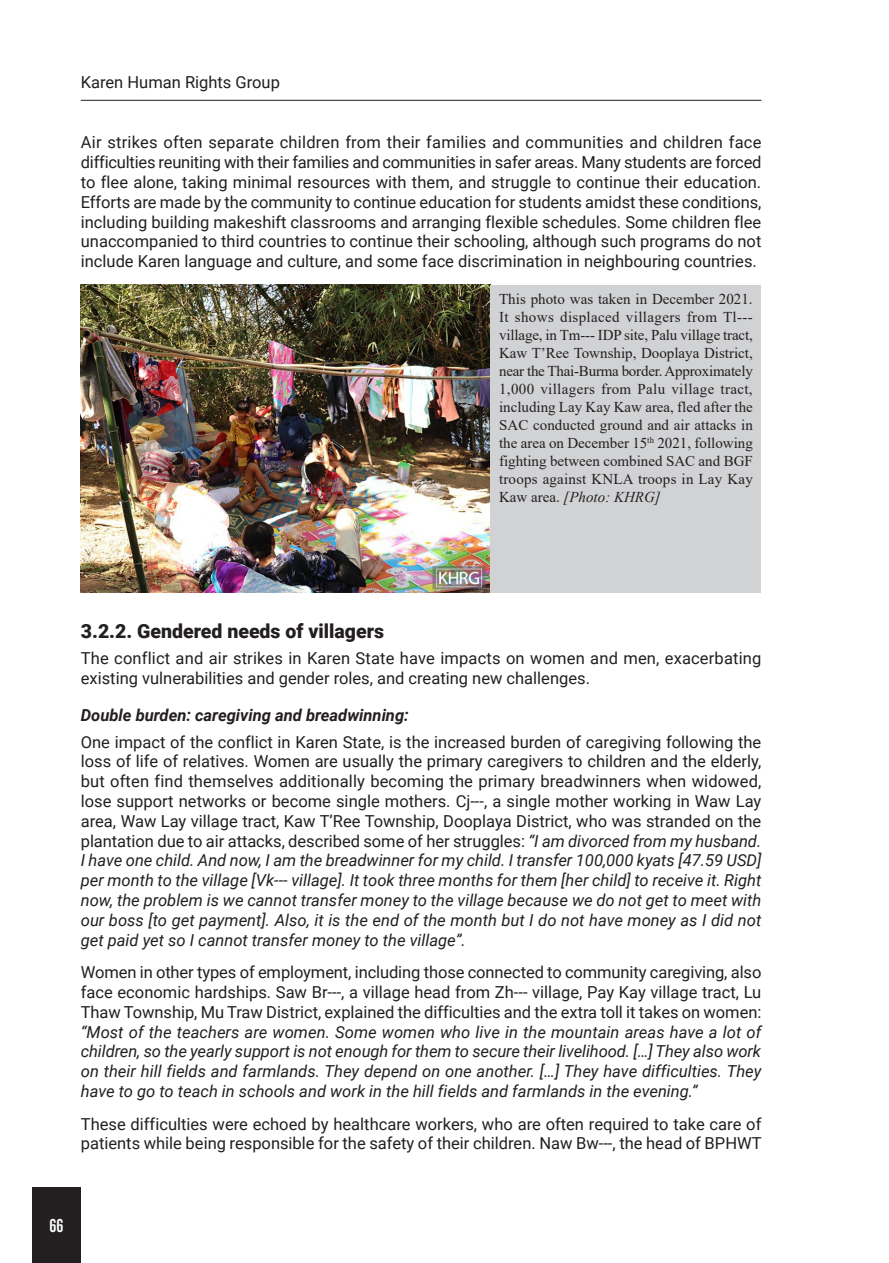
<style>
.page{position:relative;width:889px;height:1263px;background:#fff}
.page>*{position:absolute;margin:0;border:0;box-sizing:border-box;transform-origin:0 0}
.Sub_Heading{font:900 19.5px "Roboto";color:#231f20}
.t1{font:19.5px "Knockout HTF48 Featherweight";color:#fff}
.Paragraph{font:16.5px/19.8px "Roboto";color:#231f20;text-align:justify}
.Paragraph-2{font:italic 16.5px/19.8px "Roboto";color:#231f20;text-align:justify}
.Sub_Heading_3{font:italic 700 16.5px "Roboto";color:#231f20}
.Paragraph-3{font:15px/18px "Times New Roman";letter-spacing:.015em;color:#231f20;text-align:justify}
.s1{font-style:italic}
.s2{font-style:normal}
</style>
<div class="page">
<img style="left:81px;top:285px;width:409px;height:307px">
<div style="left:490px;top:285px;width:271px;height:307px;background:#d1d2d4"></div>
<hr style="left:81px;top:100px;width:680px;height:1px;background:#231f20">
<div style="left:32px;top:1187px;width:49px;height:76px;background:#231f20"></div>
<p class="Paragraph" style="left:81px;top:72px;width:201px">Karen Human Rights Group</p>
<p class="Paragraph" style="left:81px;top:132px;width:682px">Air strikes often separate children from their families and communities and children face difficulties reuniting with their families and communities in safer areas. Many students are forced to flee alone, taking minimal resources with them, and struggle to continue their education.<br>Efforts are made by the community to continue education for students amidst these conditions, including building makeshift classrooms and arranging flexible schedules. Some children flee unaccompanied to third countries to continue their schooling, although such programs do not include Karen language and culture, and some face discrimination in neighbouring countries.</p>
<p class="Paragraph-3" style="left:499px;top:289px;width:255px">This photo was taken in December 2021.<br>It shows displaced villagers from Tl--- village, in Tm--- IDP site, Palu village tract, Kaw T’Ree Township, Dooplaya District, near the Thai-Burma border. Approximately 1,000 villagers from Palu village tract, including Lay Kay Kaw area, fled after the SAC conducted ground and air attacks in the area on December 15<sup>th</sup> 2021, following fighting between combined SAC and BGF troops against KNLA troops in Lay Kay Kaw area. <span class="s1">[Photo: KHRG]</span></p>
<p class="Sub_Heading" style="left:81px;top:617px;width:305px">3.2.2. Gendered needs of villagers</p>
<p class="Paragraph" style="left:81px;top:648px;width:682px">The conflict and air strikes in Karen State have impacts on women and men, exacerbating existing vulnerabilities and gender roles, and creating new challenges.</p>
<p class="Sub_Heading_3" style="left:81px;top:703px;width:329px">Double burden: caregiving and breadwinning:</p>
<p class="Paragraph" style="left:81px;top:731px;width:682px">One impact of the conflict in Karen State, is the increased burden of caregiving following the loss of life of relatives. Women are usually the primary caregivers to children and the elderly, but often find themselves additionally becoming the primary breadwinners when widowed, lose support networks or become single mothers. Cj---, a single mother working in Waw Lay area, Waw Lay village tract, Kaw T’Ree Township, Dooplaya District, who was stranded on the plantation due to air attacks, described some of her struggles: <span class="s1">“I am divorced from my husband.<br>I have one child. And now, I am the breadwinner for my child. I transfer 100,000 kyats [47.59 USD] per month to the village [Vk--- village]. It took three months for them [her child] to receive it. Right now, the problem is we cannot transfer money to the village because we do not get to meet with our boss [to get payment]. Also, it is the end of the month but I do not have money as I did not get paid yet so I cannot transfer money to the village”.</span></p>
<p class="Paragraph-2" style="left:81px;top:962px;width:682px"><span class="s2">Women in other types of employment, including those connected to community caregiving, also face economic hardships. Saw Br---, a village head from Zh--- village, Pay Kay village tract, Lu Thaw Township, Mu Traw District, explained the difficulties and the extra toll it takes on women: </span>“Most of the teachers are women. Some women who live in the mountain areas have a lot of children, so the yearly support is not enough for them to secure their livelihood. […] They also work on their hill fields and farmlands. They depend on one another. […] They have difficulties. They have to go to teach in schools and work in the hill fields and farmlands in the evening.”</p>
<p class="Paragraph" style="left:81px;top:1113px;width:682px">These difficulties were echoed by healthcare workers, who are often required to take care of patients while being responsible for the safety of their children. Naw Bw---, the head of BPHWT</p>
<p class="t1" style="left:50px;top:1215px;width:15px">66</p>
</div>
